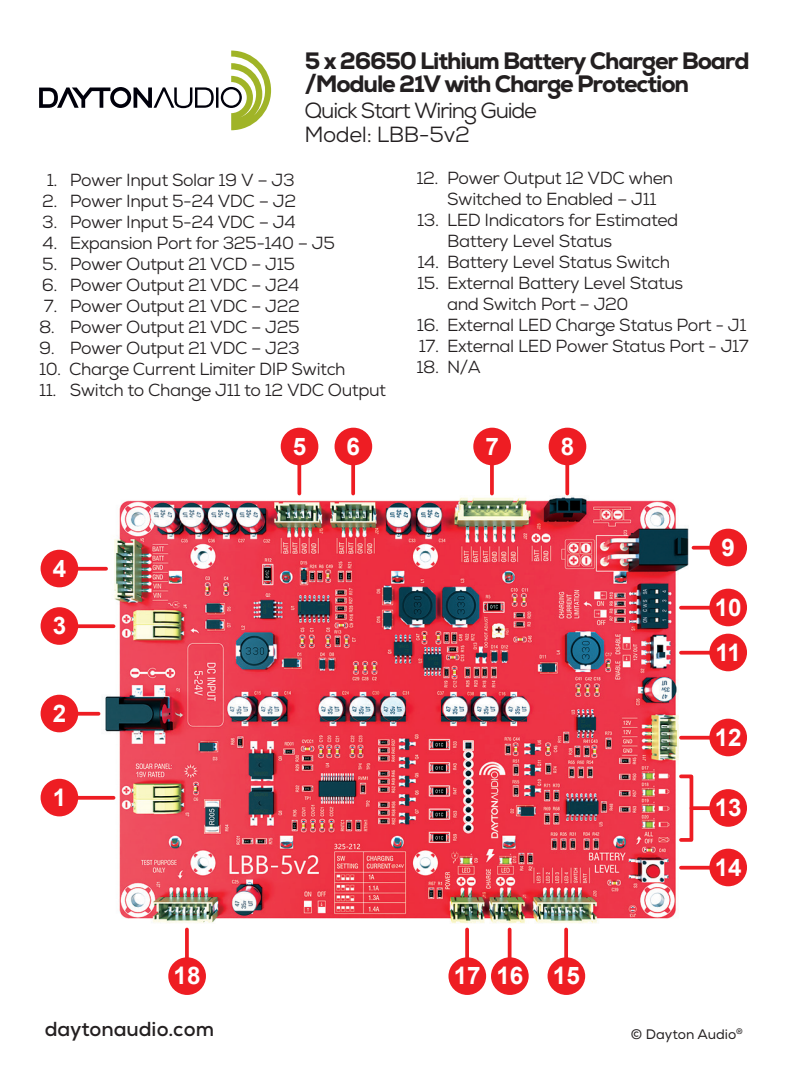
<style>
.page{position:relative;width:788px;height:1080px;background:#fff}
.page>*{position:absolute;margin:0;border:0;box-sizing:border-box;transform-origin:0 0}
.t1{font:700 24.25px "Arial";color:#fff}
.t2{font:800 23.75px/23.8px "Nexa";letter-spacing:-.05em;color:#231f20}
.t3{font:22px/24.2px "Nexa";letter-spacing:-.055em;color:#231f20}
.t4{font:700 20.25px "Nexa";color:#231f20}
.t5{font:17.5px/21px "Nexa";letter-spacing:-.025em;color:#231f20}
.t6{font:13.75px "Nexa";color:#231f20}
.t7{font:8px "Nexa";color:#231f20}
</style>
<div class="page">
<img style="left:101px;top:495px;width:590px;height:434px">
<div style="left:679px;top:775px;width:14px;height:67px;border:4px solid #ee1d23"></div>
<svg style="left:681px;top:866px;width:28px;height:4px"></svg>
<svg style="left:691px;top:806px;width:18px;height:4px"></svg>
<div style="left:711px;top:791px;width:34px;height:34px;background:#ee1d23;border-radius:50%"></div>
<div style="left:709px;top:789px;width:38px;height:38px;border:4px solid #ee1d23;border-radius:50%"></div>
<div style="left:711px;top:851px;width:34px;height:33px;background:#ee1d23;border-radius:50%"></div>
<div style="left:709px;top:849px;width:38px;height:37px;border:4px solid #ee1d23;border-radius:50%"></div>
<svg style="left:681px;top:736px;width:28px;height:4px"></svg>
<div style="left:711px;top:721px;width:34px;height:33px;background:#ee1d23;border-radius:50%"></div>
<div style="left:709px;top:719px;width:38px;height:37px;border:4px solid #ee1d23;border-radius:50%"></div>
<svg style="left:681px;top:651px;width:28px;height:4px"></svg>
<div style="left:711px;top:636px;width:34px;height:33px;background:#ee1d23;border-radius:50%"></div>
<div style="left:709px;top:634px;width:38px;height:37px;border:4px solid #ee1d23;border-radius:50%"></div>
<svg style="left:681px;top:606px;width:28px;height:4px"></svg>
<div style="left:711px;top:591px;width:34px;height:33px;background:#ee1d23;border-radius:50%"></div>
<div style="left:709px;top:589px;width:38px;height:37px;border:4px solid #ee1d23;border-radius:50%"></div>
<svg style="left:693px;top:546px;width:16px;height:4px"></svg>
<div style="left:711px;top:531px;width:34px;height:33px;background:#ee1d23;border-radius:50%"></div>
<div style="left:709px;top:529px;width:38px;height:37px;border:4px solid #ee1d23;border-radius:50%"></div>
<svg style="left:78px;top:796px;width:36px;height:4px"></svg>
<svg style="left:564px;top:929px;width:4px;height:28px"></svg>
<svg style="left:507px;top:929px;width:4px;height:28px"></svg>
<svg style="left:297px;top:465px;width:4px;height:29px"></svg>
<svg style="left:78px;top:712px;width:21px;height:4px"></svg>
<svg style="left:78px;top:624px;width:36px;height:4px"></svg>
<svg style="left:351px;top:465px;width:4px;height:29px"></svg>
<svg style="left:490px;top:465px;width:4px;height:29px"></svg>
<svg style="left:565px;top:465px;width:4px;height:29px"></svg>
<div style="left:42px;top:781px;width:34px;height:34px;background:#ee1d23;border-radius:50%"></div>
<div style="left:41px;top:779px;width:37px;height:37px;border:4px solid #ee1d23;border-radius:50%"></div>
<div style="left:42px;top:697px;width:34px;height:33px;background:#ee1d23;border-radius:50%"></div>
<div style="left:41px;top:695px;width:37px;height:37px;border:4px solid #ee1d23;border-radius:50%"></div>
<svg style="left:78px;top:567px;width:28px;height:4px"></svg>
<div style="left:42px;top:552px;width:34px;height:33px;background:#ee1d23;border-radius:50%"></div>
<div style="left:41px;top:550px;width:37px;height:37px;border:4px solid #ee1d23;border-radius:50%"></div>
<div style="left:42px;top:609px;width:34px;height:34px;background:#ee1d23;border-radius:50%"></div>
<div style="left:41px;top:607px;width:37px;height:38px;border:4px solid #ee1d23;border-radius:50%"></div>
<div style="left:336px;top:430px;width:34px;height:33px;background:#ee1d23;border-radius:50%"></div>
<div style="left:334px;top:428px;width:38px;height:37px;border:4px solid #ee1d23;border-radius:50%"></div>
<div style="left:475px;top:430px;width:34px;height:33px;background:#ee1d23;border-radius:50%"></div>
<div style="left:473px;top:428px;width:38px;height:37px;border:4px solid #ee1d23;border-radius:50%"></div>
<div style="left:550px;top:430px;width:34px;height:33px;background:#ee1d23;border-radius:50%"></div>
<div style="left:548px;top:428px;width:38px;height:37px;border:4px solid #ee1d23;border-radius:50%"></div>
<div style="left:282px;top:430px;width:34px;height:33px;background:#ee1d23;border-radius:50%"></div>
<div style="left:281px;top:428px;width:37px;height:37px;border:4px solid #ee1d23;border-radius:50%"></div>
<div style="left:549px;top:959px;width:34px;height:34px;background:#ee1d23;border-radius:50%"></div>
<div style="left:547px;top:957px;width:38px;height:38px;border:4px solid #ee1d23;border-radius:50%"></div>
<div style="left:493px;top:959px;width:33px;height:34px;background:#ee1d23;border-radius:50%"></div>
<div style="left:491px;top:957px;width:37px;height:38px;border:4px solid #ee1d23;border-radius:50%"></div>
<svg style="left:465px;top:929px;width:4px;height:28px"></svg>
<div style="left:450px;top:959px;width:34px;height:34px;background:#ee1d23;border-radius:50%"></div>
<div style="left:448px;top:957px;width:38px;height:38px;border:4px solid #ee1d23;border-radius:50%"></div>
<svg style="left:185px;top:929px;width:4px;height:28px"></svg>
<div style="left:170px;top:959px;width:34px;height:34px;background:#ee1d23;border-radius:50%"></div>
<div style="left:168px;top:957px;width:38px;height:38px;border:4px solid #ee1d23;border-radius:50%"></div>
<svg style="left:39px;top:51px;width:232px;height:79px"></svg>
<h2 class="t2" style="left:305px;top:49px;width:446px">5 x 26650 Lithium Battery Charger Board /Module 21V with Charge Protection</h2>
<p class="t3" style="left:304px;top:98px;width:234px">Quick Start Wiring Guide<br>Model: LBB-5v2</p>
<p class="t5" style="left:47px;top:170px;width:249px">1. Power Input Solar 19 V – J3</p>
<p class="t5" style="left:42px;top:191px;width:255px">2. Power Input 5-24 VDC – J2</p>
<p class="t5" style="left:42px;top:212px;width:255px">3. Power Input 5-24 VDC – J4</p>
<p class="t5" style="left:42px;top:233px;width:294px">4. Expansion Port for 325-140 – J5</p>
<p class="t5" style="left:42px;top:254px;width:254px">5. Power Output 21 VCD – J15</p>
<p class="t5" style="left:42px;top:275px;width:259px">6. Power Output 21 VDC – J24</p>
<p class="t5" style="left:44px;top:296px;width:257px">7. Power Output 21 VDC – J22</p>
<p class="t5" style="left:39px;top:317px;width:262px">8. Power Output 21 VDC – J25</p>
<p class="t5" style="left:39px;top:338px;width:262px">9. Power Output 21 VDC – J23</p>
<p class="t5" style="left:39px;top:359px;width:308px">10. Charge Current Limiter DIP Switch</p>
<p class="t5" style="left:39px;top:380px;width:348px">11. Switch to Change J11 to 12 VDC Output</p>
<p class="t5" style="left:447px;top:167px;width:227px;text-indent:-31px">12. Power Output 12 VDC when<br>Switched to Enabled – J11</p>
<p class="t5" style="left:447px;top:209px;width:233px;text-indent:-30px">13. LED Indicators for Estimated<br>Battery Level Status</p>
<p class="t5" style="left:417px;top:251px;width:254px">14. Battery Level Status Switch</p>
<p class="t5" style="left:447px;top:272px;width:238px;text-indent:-30px">15. External Battery Level Status and Switch Port – J20</p>
<p class="t5" style="left:416px;top:314px;width:331px">16. External LED Charge Status Port - J1</p>
<p class="t5" style="left:419px;top:335px;width:331px">17. External LED Power Status Port - J17</p>
<p class="t5" style="left:416px;top:356px;width:66px">18. N/A</p>
<h1 class="t1" style="left:53px;top:552px;width:15px">4</h1>
<h1 class="t1" style="left:53px;top:610px;width:15px">3</h1>
<h1 class="t1" style="left:53px;top:697px;width:15px">2</h1>
<h1 class="t1" style="left:53px;top:781px;width:15px">1</h1>
<h1 class="t1" style="left:293px;top:430px;width:15px">5</h1>
<h1 class="t1" style="left:346px;top:430px;width:15px">6</h1>
<h1 class="t1" style="left:485px;top:430px;width:15px">7</h1>
<h1 class="t1" style="left:560px;top:430px;width:15px">8</h1>
<h1 class="t1" style="left:174px;top:960px;width:28px">18</h1>
<h1 class="t1" style="left:454px;top:960px;width:127px">17 16 15</h1>
<h1 class="t1" style="left:721px;top:531px;width:15px">9</h1>
<h1 class="t1" style="left:714px;top:591px;width:28px">10</h1>
<h1 class="t1" style="left:715px;top:636px;width:27px">11</h1>
<h1 class="t1" style="left:714px;top:721px;width:28px">12</h1>
<h1 class="t1" style="left:714px;top:792px;width:28px">13</h1>
<h1 class="t1" style="left:714px;top:851px;width:28px">14</h1>
<p class="t4" style="left:45px;top:1016px;width:171px">daytonaudio.com</p>
<p class="t7" style="left:736px;top:1026px;width:8px">®</p>
<p class="t6" style="left:630px;top:1026px;width:107px">© Dayton Audio</p>
</div>
